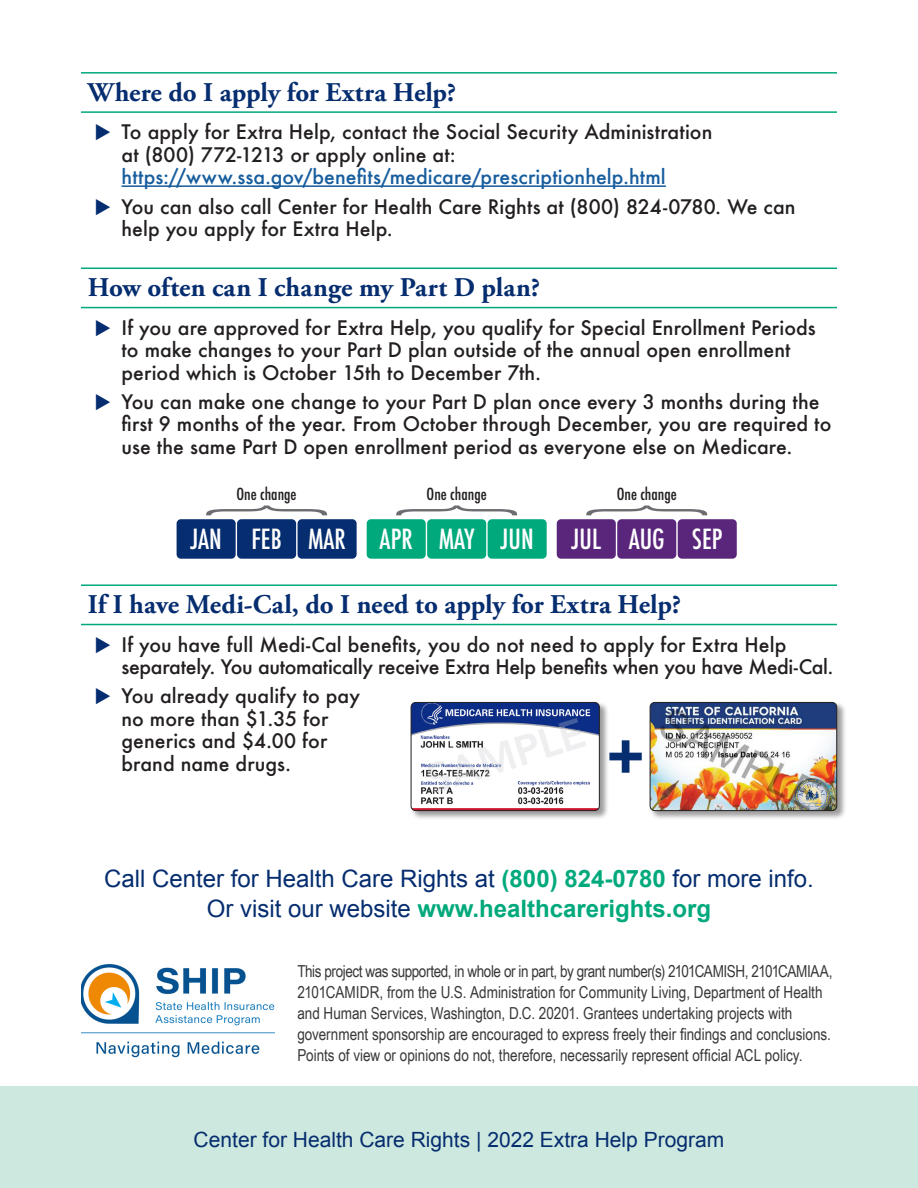
<style>
.page{position:relative;width:918px;height:1188px;background:#fff}
.page>*{position:absolute;margin:0;border:0;box-sizing:border-box;transform-origin:0 0}
.Subheader{font:700 27px "Adobe Garamond Pro";color:#052d6f}
.t1{font:500 condensed 27px "Futura";color:#fff}
.t2{font:24px/30px "Arial";color:#052d6f;text-align:center}
.t3{font:21px "Arial";color:#052d6f}
.t4{font:500 19.5px/22.5px "Futura";letter-spacing:.005em;color:#231f20}
.Legal{font:16.5px/21px "Arial Narrow";color:#383839}
.t5{font:500 condensed 16.2px "Futura";color:#231f20}
.s1{color:#175d9e}
.s2{font-weight:700;color:#00a97c}
</style>
<div class="page">
<div style="left:0;top:1086px;width:918px;height:102px;background:#cde8de"></div>
<hr style="left:81px;top:72px;width:756px;height:2px;background:#00a97c">
<hr style="left:81px;top:111px;width:756px;height:2px;background:#00a97c">
<hr style="left:122px;top:185px;width:544px;height:2px;background:#175d9e">
<hr style="left:81px;top:268px;width:756px;height:1px;background:#00a97c">
<hr style="left:81px;top:307px;width:756px;height:1px;background:#00a97c">
<hr style="left:81px;top:584px;width:756px;height:2px;background:#00a97c">
<hr style="left:81px;top:624px;width:756px;height:1px;background:#00a97c">
<img style="left:81px;top:964px;width:194px;height:94px">
<div style="left:177px;top:519px;width:59px;height:40px;background:#052d6f;border-radius:4px"></div>
<div style="left:237px;top:519px;width:59px;height:40px;background:#052d6f;border-radius:4px"></div>
<div style="left:298px;top:519px;width:59px;height:40px;background:#052d6f;border-radius:4px"></div>
<svg style="left:206px;top:506px;width:121px;height:9px"></svg>
<div style="left:367px;top:519px;width:59px;height:40px;background:#00a97c;border-radius:4px"></div>
<div style="left:427px;top:519px;width:59px;height:40px;background:#00a97c;border-radius:4px"></div>
<div style="left:488px;top:519px;width:59px;height:40px;background:#00a97c;border-radius:4px"></div>
<svg style="left:396px;top:506px;width:121px;height:9px"></svg>
<div style="left:557px;top:519px;width:59px;height:40px;background:#5a267c;border-radius:4px"></div>
<div style="left:617px;top:519px;width:59px;height:40px;background:#5a267c;border-radius:4px"></div>
<div style="left:678px;top:519px;width:59px;height:40px;background:#5a267c;border-radius:4px"></div>
<svg style="left:586px;top:506px;width:121px;height:9px"></svg>
<div style="left:410px;top:702px;width:199px;height:118px;background:#231f20;opacity:.45"></div>
<img style="left:411px;top:702px;width:188px;height:109px">
<div style="left:411px;top:702px;width:189px;height:109px;border:1px solid #231f20;border-radius:5px"></div>
<div style="left:649px;top:702px;width:197px;height:118px;background:#231f20;opacity:.45"></div>
<img style="left:650px;top:702px;width:187px;height:109px">
<div style="left:650px;top:702px;width:187px;height:109px;border:1px solid #231f20;border-radius:5px"></div>
<svg style="left:609px;top:740px;width:33px;height:33px"></svg>
<p class="Subheader" style="left:88px;top:76px;width:370px">Where do I apply for Extra Help?</p>
<p class="t4" style="left:122px;top:121px;width:592px">To apply for Extra Help, contact the Social Security Administration at (800) 772-1213 or apply online at: <span class="s1">https://www.ssa.gov/benefits/medicare/prescriptionhelp.html</span></p>
<p class="t4" style="left:122px;top:195px;width:676px">You can also call Center for Health Care Rights at (800) 824-0780. We can help you apply for Extra Help.</p>
<p class="Subheader" style="left:88px;top:272px;width:454px">How often can I change my Part D plan?</p>
<p class="t4" style="left:122px;top:316px;width:696px">If you are approved for Extra Help, you qualify for Special Enrollment Periods to make changes to your Part D plan outside of the annual open enrollment period which is October 15th to December 7th.</p>
<p class="t4" style="left:122px;top:390px;width:711px">You can make one change to your Part D plan once every 3 months during the first 9 months of the year. From October through December, you are required to use the same Part D open enrollment period as everyone else on Medicare.</p>
<p class="t5" style="left:237px;top:483px;width:62px">One change</p>
<p class="t1" style="left:190px;top:522px;width:157px">JAN FEB MAR</p>
<p class="t5" style="left:427px;top:483px;width:62px">One change</p>
<p class="t1" style="left:380px;top:522px;width:156px">APR MAY JUN</p>
<p class="t5" style="left:617px;top:483px;width:62px">One change</p>
<p class="t1" style="left:572px;top:522px;width:152px">JUL AUG SEP</p>
<p class="Subheader" style="left:88px;top:589px;width:595px">If I have Medi-Cal, do I need to apply for Extra Help?</p>
<p class="t4" style="left:122px;top:633px;width:714px">If you have full Medi-Cal benefits, you do not need to apply for Extra Help separately. You automatically receive Extra Help benefits when you have Medi-Cal.</p>
<p class="t4" style="left:122px;top:685px;width:240px">You already qualify to pay no more than $1.35 for generics and $4.00 for brand name drugs.</p>
<p class="t2" style="left:104px;top:864px;width:711px">Call Center for Health Care Rights at <span class="s2">(800) 824-0780</span> for more info.<br>Or visit our website <span class="s2">www.healthcarerights.org</span></p>
<p class="Legal" style="left:297px;top:960px;width:537px">This project was supported, in whole or in part, by grant number(s) 2101CAMISH, 2101CAMIAA, 2101CAMIDR, from the U.S. Administration for Community Living, Department of Health and Human Services, Washington, D.C. 20201. Grantees undertaking projects with government sponsorship are encouraged to express freely their findings and conclusions.<br>Points of view or opinions do not, therefore, necessarily represent official ACL policy.</p>
<p class="t3" style="left:194px;top:1126px;width:532px">Center for Health Care Rights | 2022 Extra Help Program</p>
</div>
